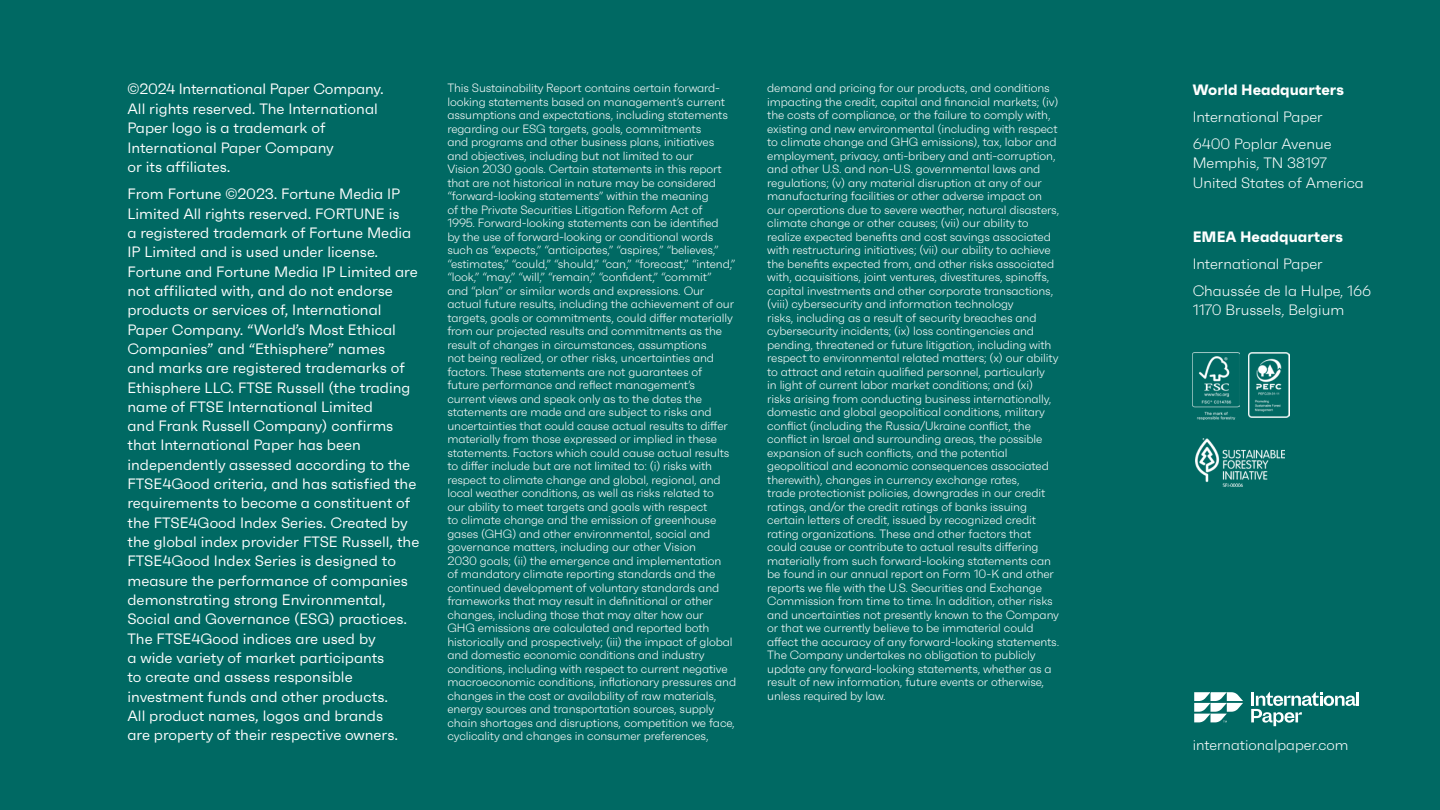
<style>
.page{position:relative;width:1440px;height:810px;background:#006963}
.page>*{position:absolute;margin:0;border:0;box-sizing:border-box;transform-origin:0 0}
.t1{font:15px/19.4px "Faktum";color:#fff}
.t2{font:300 15px/27px "Faktum";color:#fff}
.t3{font:700 15px "Faktum";color:#fff}
.t4{font:300 14.7px "Faktum";color:#fff}
.t5{font:300 12px/13.5px "Faktum";letter-spacing:-.01em;color:#fff}
</style>
<div class="page">
<svg style="left:1251px;top:692px;width:108px;height:34px"></svg>
<svg style="left:1194px;top:692px;width:49px;height:30px"></svg>
<img style="left:1193px;top:352px;width:46px;height:67px">
<img style="left:1249px;top:353px;width:41px;height:64px">
<img style="left:1195px;top:439px;width:89px;height:48px">
<p class="t1" style="left:128px;top:79px;width:258px">©2024 International Paper Company.<br>All rights reserved. The International<br>Paper logo is a trademark of<br>International Paper Company<br>or its affiliates.</p>
<p class="t1" style="left:128px;top:184px;width:293px">From Fortune ©2023. Fortune Media IP Limited All rights reserved. FORTUNE is<br>a registered trademark of Fortune Media IP Limited and is used under license.<br>Fortune and Fortune Media IP Limited are not affiliated with, and do not endorse products or services of, International Paper Company. “World’s Most Ethical Companies” and “Ethisphere” names<br>and marks are registered trademarks of Ethisphere LLC. FTSE Russell (the trading name of FTSE International Limited<br>and Frank Russell Company) confirms that International Paper has been independently assessed according to the FTSE4Good criteria, and has satisfied the requirements to become a constituent of the FTSE4Good Index Series. Created by the global index provider FTSE Russell, the FTSE4Good Index Series is designed to measure the performance of companies demonstrating strong Environmental, Social and Governance (ESG) practices.<br>The FTSE4Good indices are used by<br>a wide variety of market participants<br>to create and assess responsible investment funds and other products.<br>All product names, logos and brands<br>are property of their respective owners.</p>
<p class="t5" style="left:447px;top:81px;width:290px">This Sustainability Report contains certain forward&shy;looking statements based on management’s current assumptions and expectations, including statements regarding our ESG targets, goals, commitments<br>and programs and other business plans, initiatives and objectives, including but not limited to our<br>Vision 2030 goals. Certain statements in this report that are not historical in nature may be considered “forward-looking statements” within the meaning<br>of the Private Securities Litigation Reform Act of<br>1995. Forward-looking statements can be identified<br>by the use of forward-looking or conditional words such as “expects,” “anticipates,” “aspires,” “believes,” “estimates,” “could,” “should,” “can,” “forecast,” “intend,” “look,” “may,” “will,” “remain,” “confident,” “commit”<br>and “plan” or similar words and expressions. Our actual future results, including the achievement of our targets, goals or commitments, could differ materially from our projected results and commitments as the result of changes in circumstances, assumptions<br>not being realized, or other risks, uncertainties and factors. These statements are not guarantees of future performance and reflect management’s current views and speak only as to the dates the statements are made and are subject to risks and uncertainties that could cause actual results to differ materially from those expressed or implied in these statements. Factors which could cause actual results to differ include but are not limited to: (i) risks with respect to climate change and global, regional, and local weather conditions, as well as risks related to<br>our ability to meet targets and goals with respect<br>to climate change and the emission of greenhouse gases (GHG) and other environmental, social and governance matters, including our other Vision<br>2030 goals; (ii) the emergence and implementation<br>of mandatory climate reporting standards and the continued development of voluntary standards and frameworks that may result in definitional or other changes, including those that may alter how our<br>GHG emissions are calculated and reported both historically and prospectively; (iii) the impact of global and domestic economic conditions and industry conditions, including with respect to current negative macroeconomic conditions, inflationary pressures and changes in the cost or availability of raw materials, energy sources and transportation sources, supply chain shortages and disruptions, competition we face, cyclicality and changes in consumer preferences,</p>
<p class="t5" style="left:767px;top:81px;width:294px">demand and pricing for our products, and conditions impacting the credit, capital and financial markets; (iv) the costs of compliance, or the failure to comply with, existing and new environmental (including with respect to climate change and GHG emissions), tax, labor and employment, privacy, anti-bribery and anti-corruption, and other U.S. and non-U.S. governmental laws and regulations; (v) any material disruption at any of our manufacturing facilities or other adverse impact on our operations due to severe weather, natural disasters, climate change or other causes; (vii) our ability to realize expected benefits and cost savings associated with restructuring initiatives; (vii) our ability to achieve the benefits expected from, and other risks associated with, acquisitions, joint ventures, divestitures, spinoffs, capital investments and other corporate transactions, (viii) cybersecurity and information technology<br>risks, including as a result of security breaches and cybersecurity incidents; (ix) loss contingencies and pending, threatened or future litigation, including with respect to environmental related matters; (x) our ability to attract and retain qualified personnel, particularly<br>in light of current labor market conditions; and (xi) risks arising from conducting business internationally, domestic and global geopolitical conditions, military conflict (including the Russia/Ukraine conflict, the conflict in Israel and surrounding areas, the possible expansion of such conflicts, and the potential geopolitical and economic consequences associated therewith), changes in currency exchange rates,<br>trade protectionist policies, downgrades in our credit ratings, and/or the credit ratings of banks issuing certain letters of credit, issued by recognized credit rating organizations. These and other factors that could cause or contribute to actual results differing materially from such forward-looking statements can be found in our annual report on Form 10-K and other reports we file with the U.S. Securities and Exchange Commission from time to time. In addition, other risks and uncertainties not presently known to the Company or that we currently believe to be immaterial could affect the accuracy of any forward-looking statements.<br>The Company undertakes no obligation to publicly update any forward-looking statements, whether as a result of new information, future events or otherwise, unless required by law.</p>
<p class="t3" style="left:1193px;top:80px;width:153px">World Headquarters</p>
<p class="t2" style="left:1193px;top:103px;width:140px">International Paper<br>6400 Poplar Avenue</p>
<p class="t2" style="left:1193px;top:153px;width:173px;line-height:19.5px">Memphis, TN 38197<br>United States of America</p>
<p class="t3" style="left:1193px;top:227px;width:152px">EMEA Headquarters</p>
<p class="t2" style="left:1193px;top:250px;width:180px">International Paper<br>Chaussée de la Hulpe, 166</p>
<p class="t2" style="left:1193px;top:296px;width:153px">1170 Brussels, Belgium</p>
<p class="t4" style="left:1193px;top:736px;width:157px">internationalpaper.com</p>
</div>
